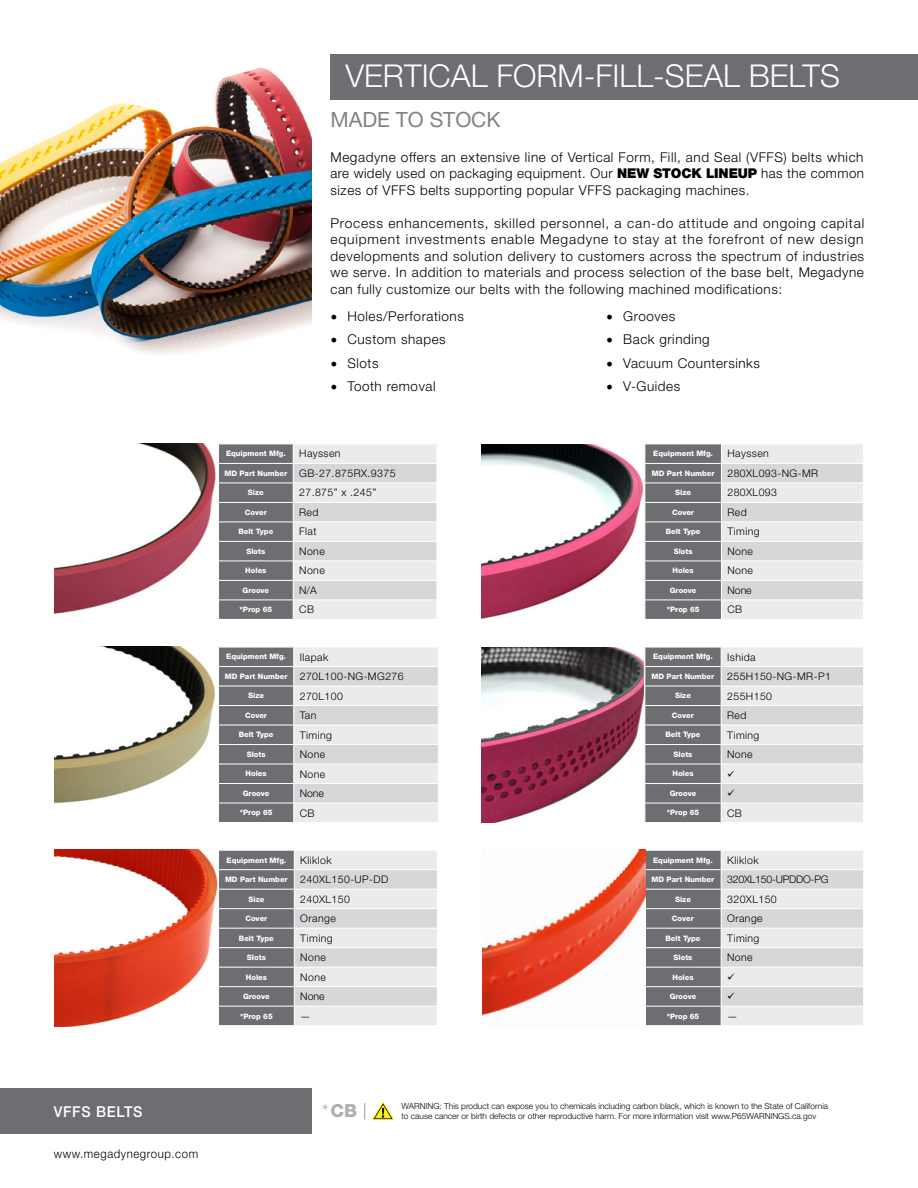
<style>
.page{position:relative;width:918px;height:1188px;background:#fff}
.page>*{position:absolute;margin:0;border:0;box-sizing:border-box;transform-origin:0 0}
.t1{font:300 31.5px "Helvetica Neue LT Std";color:#fff}
.t2{font:21px "Helvetica Neue LT Std";color:#808285}
.t3{font:800 18px "Helvetica Neue LT Std";color:#afafaf}
.t4{font:500 15px "Helvetica Neue LT Std";letter-spacing:.05em;color:#fff;scale:.95 1}
.t5{font:300 13.5px/16.5px "Helvetica Neue LT Std";letter-spacing:.04em;color:#000;text-align:justify}
.t6{font:300 12px "Helvetica Neue LT Std";letter-spacing:.05em;color:#000;scale:.95 1}
.t7{font:300 10.5px/19.5px "Helvetica Neue LT Std";letter-spacing:.04em;color:#000}
.t8{font:300 10.5px/19.5px "Helvetica Neue LT Std";letter-spacing:-.02em;color:#000;text-align:center}
.t9{font:300 8.4px/10.1px "Helvetica Neue LT Std";color:#000}
.t10{font:7.65px "Myriad Pro";color:#000}
.t11{font:800 7.5px "Helvetica Neue LT Std";color:#fff}
.s1{font-weight:900}
.s2{font-family:"Minion Pro";font-weight:400;font-size:18px}
.s3{font-weight:800;font-size:7.5px;color:#fff}
.s4{font-family:"Minion Pro";font-weight:400}
</style>
<div class="page">
<div style="left:330px;top:54px;width:588px;height:45px;background:#6d6e71"></div>
<div style="left:0;top:1089px;width:312px;height:45px;background:#6d6e71"></div>
<img style="left:0;top:67px;width:311px;height:288px">
<svg style="left:218px;top:444px;width:219px;height:175px;background:#bebfc1"></svg>
<img style="left:55px;top:444px;width:161px;height:170px">
<svg style="left:644px;top:444px;width:219px;height:175px;background:#bdbdbf"></svg>
<img style="left:481px;top:444px;width:163px;height:174px">
<svg style="left:218px;top:647px;width:220px;height:175px;background:#bdbec0"></svg>
<img style="left:55px;top:647px;width:161px;height:157px">
<svg style="left:218px;top:850px;width:219px;height:175px;background:#bdbebf"></svg>
<img style="left:55px;top:850px;width:162px;height:176px">
<img style="left:481px;top:647px;width:163px;height:176px">
<img style="left:483px;top:850px;width:161px;height:166px">
<svg style="left:364px;top:1103px;width:1px;height:16px"></svg>
<svg style="left:372px;top:1102px;width:22px;height:18px"></svg>
<svg style="left:644px;top:647px;width:219px;height:175px;background:#bdbdbf"></svg>
<svg style="left:644px;top:850px;width:219px;height:176px;background:#bdbdbf"></svg>
<h1 class="t1" style="left:346px;top:56px;width:496px">VERTICAL FORM-FILL-SEAL BELTS</h1>
<h2 class="t2" style="left:330px;top:107px;width:171px">MADE TO STOCK</h2>
<p class="t5" style="left:330px;top:149px;width:535px">Megadyne offers an extensive line of Vertical Form, Fill, and Seal (VFFS) belts which are widely used on packaging equipment. Our <span class="s1">NEW STOCK LINEUP</span> has the common sizes of VFFS belts supporting popular VFFS packaging machines.</p>
<p class="t5" style="left:330px;top:215px;width:535px">Process enhancements, skilled personnel, a can-do attitude and ongoing capital equipment investments enable Megadyne to stay at the forefront of new design developments and solution delivery to customers across the spectrum of industries we serve. In addition to materials and process selection of the base belt, Megadyne can fully customize our belts with the following machined modifications:</p>
<p class="t5" style="left:330px;top:308px;width:135px"><span class="s2">•</span> Holes/Perforations</p>
<p class="t5" style="left:330px;top:331px;width:117px"><span class="s2">•</span> Custom shapes</p>
<p class="t5" style="left:330px;top:354px;width:50px"><span class="s2">•</span> Slots</p>
<p class="t5" style="left:330px;top:378px;width:107px"><span class="s2">•</span> Tooth removal</p>
<p class="t5" style="left:606px;top:308px;width:71px"><span class="s2">•</span> Grooves</p>
<p class="t5" style="left:606px;top:331px;width:105px"><span class="s2">•</span> Back grinding</p>
<p class="t5" style="left:606px;top:354px;width:155px"><span class="s2">•</span> Vacuum Countersinks</p>
<p class="t5" style="left:606px;top:378px;width:76px"><span class="s2">•</span> V-Guides</p>
<p class="t7" style="left:225px;top:444px;width:173px;text-indent:75px">Hayssen<br><span class="s3">MD Part Number</span> GB-27.875RX.9375</p>
<p class="t11" style="left:248px;top:488px;width:17px">Size</p>
<p class="t7" style="left:299px;top:483px;width:79px">27.875” x .245”</p>
<p class="t11" style="left:245px;top:508px;width:24px">Cover</p>
<p class="t7" style="left:299px;top:502px;width:21px">Red</p>
<p class="t11" style="left:238px;top:527px;width:36px">Belt Type</p>
<p class="t7" style="left:299px;top:522px;width:19px">Flat</p>
<p class="t11" style="left:246px;top:547px;width:20px">Slots</p>
<p class="t7" style="left:299px;top:541px;width:27px">None</p>
<p class="t11" style="left:245px;top:566px;width:23px">Holes</p>
<p class="t7" style="left:299px;top:561px;width:27px">None</p>
<p class="t11" style="left:243px;top:586px;width:28px">Groove</p>
<p class="t7" style="left:299px;top:580px;width:19px">N/A</p>
<p class="t11" style="left:240px;top:605px;width:34px">*Prop 65</p>
<p class="t7" style="left:299px;top:600px;width:16px">CB</p>
<p class="t11" style="left:226px;top:449px;width:61px">Equipment Mfg.</p>
<p class="t7" style="left:225px;top:647px;width:180px;text-align:center">Ilapak<br><span class="s3">MD Part Number</span> 270L100-NG-MG276</p>
<p class="t11" style="left:248px;top:691px;width:17px">Size</p>
<p class="t7" style="left:300px;top:686px;width:45px">270L100</p>
<p class="t11" style="left:245px;top:711px;width:24px">Cover</p>
<p class="t7" style="left:300px;top:705px;width:18px">Tan</p>
<p class="t11" style="left:239px;top:730px;width:36px">Belt Type</p>
<p class="t7" style="left:300px;top:725px;width:34px">Timing</p>
<p class="t11" style="left:247px;top:750px;width:20px">Slots</p>
<p class="t7" style="left:300px;top:744px;width:27px">None</p>
<p class="t11" style="left:246px;top:769px;width:23px">Holes</p>
<p class="t7" style="left:300px;top:764px;width:27px">None</p>
<p class="t11" style="left:243px;top:789px;width:28px">Groove</p>
<p class="t7" style="left:300px;top:783px;width:26px">None</p>
<p class="t11" style="left:240px;top:808px;width:34px">*Prop 65</p>
<p class="t7" style="left:300px;top:803px;width:16px">CB</p>
<p class="t11" style="left:226px;top:652px;width:61px">Equipment Mfg.</p>
<p class="t7" style="left:225px;top:850px;width:165px;text-indent:75px">Kliklok<br><span class="s3">MD Part Number</span> 240XL150-UP-DD</p>
<p class="t11" style="left:249px;top:894px;width:17px">Size</p>
<p class="t7" style="left:300px;top:889px;width:51px">240XL150</p>
<p class="t11" style="left:245px;top:914px;width:24px">Cover</p>
<p class="t7" style="left:300px;top:908px;width:37px">Orange</p>
<p class="t11" style="left:239px;top:933px;width:36px">Belt Type</p>
<p class="t7" style="left:300px;top:928px;width:34px">Timing</p>
<p class="t11" style="left:247px;top:953px;width:20px">Slots</p>
<p class="t7" style="left:300px;top:947px;width:27px">None</p>
<p class="t11" style="left:246px;top:972px;width:23px">Holes</p>
<p class="t7" style="left:300px;top:967px;width:27px">None</p>
<p class="t11" style="left:243px;top:992px;width:28px">Groove</p>
<p class="t7" style="left:300px;top:986px;width:26px">None</p>
<p class="t11" style="left:240px;top:1011px;width:34px">*Prop 65</p>
<p class="t7" style="left:300px;top:1006px;width:12px">—</p>
<p class="t11" style="left:227px;top:855px;width:61px">Equipment Mfg.</p>
<p class="t7" style="left:652px;top:444px;width:168px;text-indent:76px">Hayssen<br><span class="s3">MD Part Number</span> 280XL093-NG-MR</p>
<p class="t11" style="left:675px;top:488px;width:17px">Size</p>
<p class="t7" style="left:727px;top:483px;width:51px">280XL093</p>
<p class="t11" style="left:672px;top:508px;width:24px">Cover</p>
<p class="t7" style="left:727px;top:502px;width:21px">Red</p>
<p class="t11" style="left:666px;top:527px;width:36px">Belt Type</p>
<p class="t7" style="left:727px;top:522px;width:34px">Timing</p>
<p class="t11" style="left:674px;top:547px;width:20px">Slots</p>
<p class="t7" style="left:727px;top:541px;width:27px">None</p>
<p class="t11" style="left:673px;top:566px;width:23px">Holes</p>
<p class="t7" style="left:727px;top:561px;width:27px">None</p>
<p class="t11" style="left:670px;top:586px;width:28px">Groove</p>
<p class="t7" style="left:727px;top:580px;width:26px">None</p>
<p class="t11" style="left:667px;top:605px;width:34px">*Prop 65</p>
<p class="t7" style="left:727px;top:600px;width:16px">CB</p>
<p class="t11" style="left:653px;top:449px;width:61px">Equipment Mfg.</p>
<p class="t7" style="left:652px;top:647px;width:181px;text-align:center">Ishida<br><span class="s3">MD Part Number</span> 255H150-NG-MR-P1</p>
<p class="t11" style="left:675px;top:691px;width:17px">Size</p>
<p class="t7" style="left:727px;top:686px;width:46px">255H150</p>
<p class="t11" style="left:672px;top:711px;width:24px">Cover</p>
<p class="t7" style="left:727px;top:705px;width:21px">Red</p>
<p class="t11" style="left:666px;top:730px;width:36px">Belt Type</p>
<p class="t7" style="left:727px;top:725px;width:34px">Timing</p>
<p class="t11" style="left:674px;top:750px;width:20px">Slots</p>
<p class="t7" style="left:727px;top:744px;width:27px">None</p>
<p class="t11" style="left:672px;top:769px;width:23px">Holes</p>
<p class="t11" style="left:670px;top:789px;width:28px">Groove</p>
<p class="t11" style="left:667px;top:808px;width:34px">*Prop 65</p>
<p class="t7" style="left:727px;top:803px;width:16px">CB</p>
<p class="t11" style="left:653px;top:652px;width:61px">Equipment Mfg.</p>
<p class="t8" style="left:652px;top:850px;width:179px">Kliklok<br><span class="s3">MD Part Number</span> 320XL150-UPDDO-PG</p>
<p class="t11" style="left:675px;top:894px;width:17px">Size</p>
<p class="t7" style="left:727px;top:889px;width:51px">320XL150</p>
<p class="t11" style="left:672px;top:914px;width:24px">Cover</p>
<p class="t7" style="left:727px;top:908px;width:37px">Orange</p>
<p class="t11" style="left:666px;top:933px;width:36px">Belt Type</p>
<p class="t7" style="left:727px;top:928px;width:34px">Timing</p>
<p class="t11" style="left:674px;top:953px;width:20px">Slots</p>
<p class="t7" style="left:727px;top:947px;width:27px">None</p>
<p class="t11" style="left:672px;top:972px;width:23px">Holes</p>
<p class="t11" style="left:670px;top:992px;width:28px">Groove</p>
<p class="t11" style="left:667px;top:1011px;width:34px">*Prop 65</p>
<p class="t7" style="left:727px;top:1006px;width:12px">—</p>
<p class="t11" style="left:653px;top:855px;width:61px">Equipment Mfg.</p>
<p class="t4" style="left:54px;top:1102px;width:95px">VFFS BELTS</p>
<p class="t6" style="left:54px;top:1146px;width:154px">www.megadynegroup.com</p>
<p class="t9" style="left:402px;top:1101px;width:428px">WARNING: This product can expose you to chemicals including carbon black, which is known to the State of California to cause cancer or birth defects or other reproductive harm. For more information visit www.P65WARNINGS.ca.gov</p>
<p class="t10" style="left:556px;top:1102px;width:193px">cluding carbon black, which is known to the State of California</p>
<p class="t10" style="left:396px;top:1102px;width:176px">WARNING:This product can expose you to chemicals in</p>
<h3 class="t3" style="left:322px;top:1100px;width:37px"><span class="s4">*</span>CB</h3>
<p class="t10" style="left:396px;top:1111px;width:184px">to cause cancer or birth defects or other reproductive har</p>
<p class="t10" style="left:565px;top:1111px;width:107px">. For more information visit www</p>
<p class="t10" style="left:658px;top:1111px;width:72px">.P65WARNINGS.ca.gov</p>
</div>
